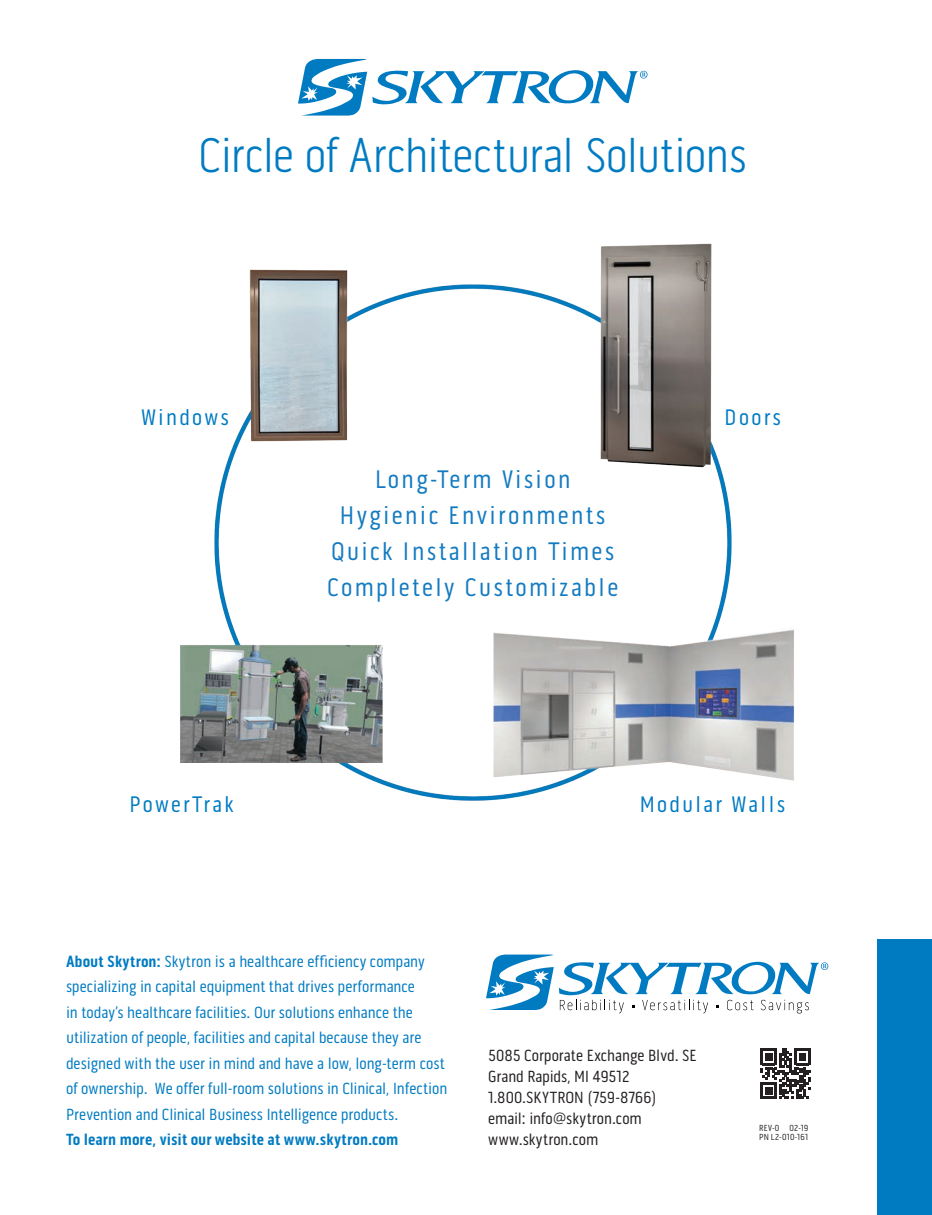
<style>
.page{position:relative;width:932px;height:1215px;background:#fff}
.page>*{position:absolute;margin:0;border:0;box-sizing:border-box;transform-origin:0 0}
.garamond_premier_pro{font:300 49.5px "Pill Gothic 300 mg";letter-spacing:-.01em;color:#007bc2}
.t1{font:25.95px/36px "Pill Gothic 300 mg";letter-spacing:.09em;color:#147bc0;text-align:center}
.t2{font:22.95px "Pill Gothic 300 mg";letter-spacing:.1em;color:#007bc2}
.garamond_premier_pro-2{font:16.5px/25.5px "Pill Gothic 300 mg";color:#007bc2}
.t3{font:16.5px/21px "Pill Gothic 300 mg";color:#231f20}
.t4{font:9px "Pill Gothic 300 mg";letter-spacing:.03em;color:#231f20}
.s1{font-weight:700}
</style>
<div class="page">
<div style="left:878px;top:940px;width:54px;height:275px;background:#007bc2"></div>
<svg style="left:486px;top:955px;width:342px;height:59px"></svg>
<svg style="left:760px;top:1048px;width:50px;height:51px"></svg>
<img style="left:180px;top:243px;width:614px;height:558px">
<svg style="left:298px;top:59px;width:349px;height:57px"></svg>
<p class="garamond_premier_pro" style="left:198px;top:126px;width:550px">Circle of Architectural Solutions</p>
<p class="t2" style="left:141px;top:403px;width:89px">Windows</p>
<p class="t2" style="left:724px;top:403px;width:58px">Doors</p>
<p class="t2" style="left:129px;top:791px;width:106px">PowerTrak</p>
<p class="t1" style="left:340px;top:461px;width:267px">Long-Term Vision<br>Hygienic Environments</p>
<p class="t1" style="left:331px;top:533px;width:285px">Quick Installation Times</p>
<p class="t1" style="left:327px;top:569px;width:292px">Completely Customizable</p>
<p class="t2" style="left:639px;top:791px;width:147px">Modular Walls</p>
<p class="garamond_premier_pro-2" style="left:66px;top:949px;width:383px"><span class="s1">About Skytron:</span> Skytron is a healthcare efficiency company specializing in capital equipment that drives performance<br>in today’s healthcare facilities. Our solutions enhance the utilization of people, facilities and capital because they are designed with the user in mind and have a low, long-term cost of ownership. We offer full-room solutions in Clinical, Infection Prevention and Clinical Business Intelligence products.<br><span class="s1">To learn more, visit our website at www.skytron.com</span></p>
<p class="t3" style="left:488px;top:1045px;width:210px">5085 Corporate Exchange Blvd. SE</p>
<p class="t3" style="left:488px;top:1066px;width:143px">Grand Rapids, MI 49512</p>
<p class="t3" style="left:488px;top:1087px;width:170px">1.800.SKYTRON (759-8766)</p>
<p class="t3" style="left:488px;top:1108px;width:155px">email: info@skytron.com www.skytron.com</p>
<p class="t4" style="left:759px;top:1122px;width:51px">REV-0 02-19</p>
<p class="t4" style="left:759px;top:1131px;width:51px">PN L2-010-161</p>
</div>
